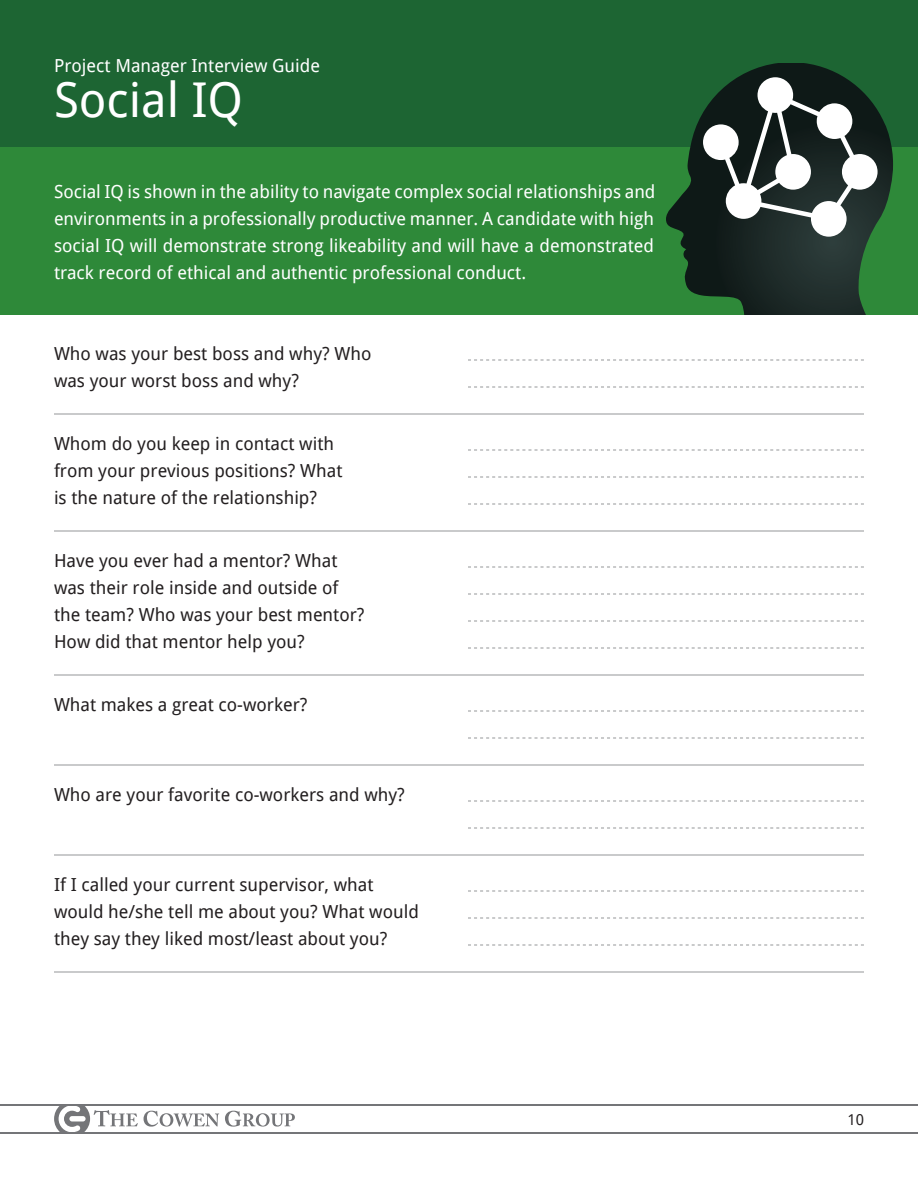
<style>
.page{position:relative;width:918px;height:1188px;background:#fff}
.page>*{position:absolute;margin:0;border:0;box-sizing:border-box;transform-origin:0 0}
.Section_Title{font:48px "Droid Sans";color:#fff}
.Question{font:18px/27px "Droid Sans";color:#231f20}
.IntroParagraph{font:18px/27px "Droid Sans";color:#fff;text-align:justify}
.t1{font:15px "Droid Sans";color:#231f20}
</style>
<div class="page">
<hr style="left:0;top:1132px;width:918px;height:2px;background:#747578">
<hr style="left:0;top:1104px;width:918px;height:2px;background:#747578">
<svg style="left:54px;top:1106px;width:84px;height:26px"></svg>
<svg style="left:144px;top:1111px;width:75px;height:16px"></svg>
<svg style="left:225px;top:1111px;width:70px;height:16px"></svg>
<div style="left:0;top:0;width:918px;height:147px;background:#1d6533"></div>
<div style="left:0;top:147px;width:918px;height:168px;background:#2e8939"></div>
<hr style="left:54px;top:414px;width:810px;height:1px;background:#949698">
<svg style="left:468px;top:387px;width:396px;height:1px"></svg>
<svg style="left:468px;top:360px;width:396px;height:1px"></svg>
<hr style="left:54px;top:531px;width:810px;height:1px;background:#949698">
<svg style="left:468px;top:477px;width:396px;height:1px"></svg>
<svg style="left:468px;top:450px;width:396px;height:1px"></svg>
<hr style="left:54px;top:675px;width:810px;height:1px;background:#949698">
<svg style="left:468px;top:594px;width:396px;height:1px"></svg>
<svg style="left:468px;top:567px;width:396px;height:1px"></svg>
<hr style="left:54px;top:765px;width:810px;height:1px;background:#949698">
<svg style="left:468px;top:738px;width:396px;height:1px"></svg>
<svg style="left:468px;top:711px;width:396px;height:1px"></svg>
<hr style="left:54px;top:855px;width:810px;height:1px;background:#949698">
<svg style="left:468px;top:828px;width:396px;height:1px"></svg>
<svg style="left:468px;top:801px;width:396px;height:1px"></svg>
<hr style="left:54px;top:972px;width:810px;height:1px;background:#949698">
<svg style="left:468px;top:918px;width:396px;height:1px"></svg>
<svg style="left:468px;top:891px;width:396px;height:1px"></svg>
<svg style="left:468px;top:504px;width:396px;height:1px"></svg>
<svg style="left:468px;top:648px;width:396px;height:1px"></svg>
<svg style="left:468px;top:621px;width:396px;height:1px"></svg>
<svg style="left:468px;top:945px;width:396px;height:1px"></svg>
<svg style="left:666px;top:63px;width:227px;height:252px"></svg>
<svg style="left:703px;top:77px;width:175px;height:160px;background:#5a6461"></svg>
<p class="IntroParagraph" style="left:54px;top:52px;width:268px">Project Manager Interview Guide</p>
<p class="Section_Title" style="left:54px;top:72px;width:190px">Social IQ</p>
<p class="IntroParagraph" style="left:54px;top:178px;width:603px">Social IQ is shown in the ability to navigate complex social relationships and environments in a professionally productive manner. A candidate with high social IQ will demonstrate strong likeability and will have a demonstrated track record of ethical and authentic professional conduct.</p>
<p class="Question" style="left:54px;top:340px;width:319px">Who was your best boss and why? Who was your worst boss and why?</p>
<p class="Question" style="left:54px;top:430px;width:290px">Whom do you keep in contact with from your previous positions? What is the nature of the relationship?</p>
<p class="Question" style="left:54px;top:547px;width:312px">Have you ever had a mentor? What was their role inside and outside of the team? Who was your best mentor?<br>How did that mentor help you?</p>
<p class="Question" style="left:54px;top:691px;width:255px">What makes a great co-worker?</p>
<p class="Question" style="left:54px;top:781px;width:352px">Who are your favorite co-workers and why?</p>
<p class="Question" style="left:54px;top:871px;width:366px">If I called your current supervisor, what would he/she tell me about you? What would they say they liked most/least about you?</p>
<p class="t1" style="left:847px;top:1111px;width:18px">10</p>
</div>
